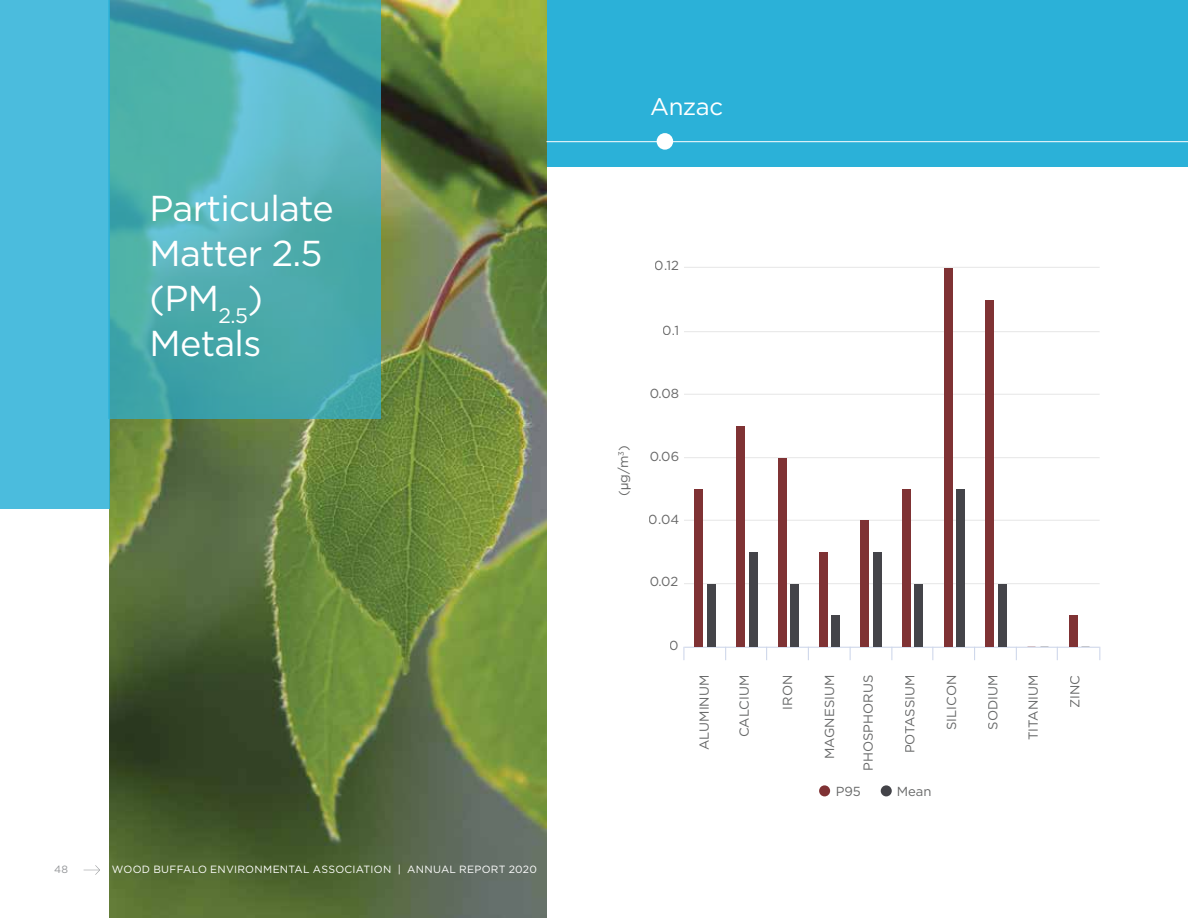
<style>
.page{position:relative;width:1188px;height:918px;background:#fff}
.page>*{position:absolute;margin:0;border:0;box-sizing:border-box;transform-origin:0 0}
.t1{font:36px/45px "Gotham HTF";letter-spacing:-.02em;color:#fff}
.t2{font:24px "Gotham HTF";letter-spacing:-.015em;color:#fff}
.t3{font:13.05px "Gotham HTF";color:#676868}
.t4{font:13.05px "Gotham";color:#676767}
.t5{font:10.5px "Gotham HTF";letter-spacing:.025em;color:#fff}
.t6{font:10.5px "Gotham HTF";color:#939598}
.s1{font-family:"Helvetica Neue"}
</style>
<div class="page">
<img style="left:109px;top:0;width:437px;height:918px">
<svg style="left:109px;top:0;width:272px;height:418px;background:#4cacb1"></svg>
<div style="left:0;top:0;width:109px;height:509px;background:#4bbcdd"></div>
<svg style="left:725px;top:648px;width:1px;height:12px"></svg>
<svg style="left:766px;top:648px;width:1px;height:12px"></svg>
<svg style="left:808px;top:648px;width:1px;height:12px"></svg>
<svg style="left:850px;top:648px;width:1px;height:12px"></svg>
<svg style="left:891px;top:648px;width:1px;height:12px"></svg>
<svg style="left:932px;top:648px;width:1px;height:12px"></svg>
<svg style="left:974px;top:648px;width:1px;height:12px"></svg>
<svg style="left:1016px;top:648px;width:1px;height:12px"></svg>
<svg style="left:1057px;top:648px;width:1px;height:12px"></svg>
<svg style="left:1099px;top:647px;width:1px;height:13px"></svg>
<svg style="left:683px;top:647px;width:1px;height:13px"></svg>
<hr style="left:684px;top:647px;width:415px;height:1px;background:#cdd6ea">
<div style="left:819px;top:785px;width:11px;height:11px;background:#7f3234;border-radius:50%"></div>
<div style="left:881px;top:785px;width:11px;height:11px;background:#434348;border-radius:50%"></div>
<hr style="left:684px;top:583px;width:416px;height:1px;background:#e6e6e6">
<hr style="left:684px;top:520px;width:416px;height:1px;background:#e6e6e6">
<hr style="left:684px;top:457px;width:416px;height:1px;background:#e6e6e6">
<hr style="left:684px;top:394px;width:416px;height:1px;background:#e6e6e6">
<hr style="left:684px;top:331px;width:416px;height:1px;background:#e6e6e6">
<hr style="left:684px;top:267px;width:416px;height:1px;background:#e6e6e6">
<div style="left:694px;top:489px;width:8px;height:158px;background:#7f3234"></div>
<div style="left:736px;top:426px;width:8px;height:221px;background:#7f3234"></div>
<div style="left:778px;top:458px;width:8px;height:189px;background:#7f3234"></div>
<div style="left:820px;top:552px;width:8px;height:95px;background:#7f3234"></div>
<div style="left:861px;top:521px;width:8px;height:126px;background:#7f3234"></div>
<div style="left:903px;top:489px;width:8px;height:158px;background:#7f3234"></div>
<div style="left:945px;top:268px;width:8px;height:379px;background:#7f3234"></div>
<div style="left:986px;top:300px;width:8px;height:347px;background:#7f3234"></div>
<div style="left:1069px;top:615px;width:8px;height:32px;background:#7f3234"></div>
<div style="left:707px;top:584px;width:8px;height:63px;background:#444449"></div>
<div style="left:749px;top:552px;width:8px;height:95px;background:#444449"></div>
<div style="left:790px;top:584px;width:8px;height:63px;background:#444449"></div>
<div style="left:832px;top:615px;width:8px;height:32px;background:#444449"></div>
<div style="left:874px;top:552px;width:8px;height:95px;background:#444449"></div>
<div style="left:915px;top:584px;width:8px;height:63px;background:#444449"></div>
<div style="left:957px;top:489px;width:8px;height:158px;background:#444449"></div>
<div style="left:998px;top:584px;width:8px;height:63px;background:#444449"></div>
<div style="left:547px;top:0;width:641px;height:166px;background:#2bb1d8"></div>
<hr style="left:546px;top:141px;width:642px;height:1px;background:#fff">
<div style="left:657px;top:133px;width:16px;height:17px;background:#fff;border-radius:50%"></div>
<svg style="left:84px;top:865px;width:16px;height:10px"></svg>
<h1 class="t1" style="left:150px;top:186px;width:186px">Particulate<br>Matter 2.5 (PM<sub>2.5</sub>)<br>Metals</h1>
<p class="t6" style="left:54px;top:863px;width:16px">48</p>
<p class="t5" style="left:112px;top:863px;width:426px">WOOD BUFFALO ENVIRONMENTAL ASSOCIATION | ANNUAL REPORT 2020</p>
<h2 class="t2" style="left:650px;top:93px;width:75px">Anzac</h2>
<p class="t4" style="left:655px;top:258px;width:26px">0.12</p>
<p class="t4" style="left:663px;top:323px;width:18px">0.1</p>
<p class="t4" style="left:650px;top:386px;width:31px">0.08</p>
<p class="t3" style="left:616px;top:496px;width:52px;rotate:-90deg">(<span class="s1">µ</span>g/m<sup>3</sup>)</p>
<p class="t4" style="left:649px;top:449px;width:31px">0.06</p>
<p class="t4" style="left:649px;top:512px;width:32px">0.04</p>
<p class="t4" style="left:649px;top:574px;width:31px">0.02</p>
<p class="t4" style="left:670px;top:638px;width:11px">0</p>
<p class="t3" style="left:697px;top:750px;width:76px;rotate:-90deg">ALUMINUM</p>
<p class="t3" style="left:737px;top:737px;width:64px;rotate:-90deg">CALCIUM</p>
<p class="t3" style="left:780px;top:710px;width:36px;rotate:-90deg">IRON</p>
<p class="t3" style="left:822px;top:759px;width:86px;rotate:-90deg">MAGNESIUM</p>
<p class="t3" style="left:861px;top:771px;width:97px;rotate:-90deg">PHOSPHORUS</p>
<p class="t3" style="left:903px;top:753px;width:80px;rotate:-90deg">POTASSIUM</p>
<p class="t3" style="left:944px;top:730px;width:56px;rotate:-90deg">SILICON</p>
<p class="t3" style="left:986px;top:730px;width:56px;rotate:-90deg">SODIUM</p>
<p class="t3" style="left:1026px;top:740px;width:67px;rotate:-90deg">TITANIUM</p>
<p class="t3" style="left:1068px;top:708px;width:34px;rotate:-90deg">ZINC</p>
<p class="t3" style="left:836px;top:784px;width:27px">P95</p>
<p class="t3" style="left:897px;top:784px;width:36px">Mean</p>
</div>
